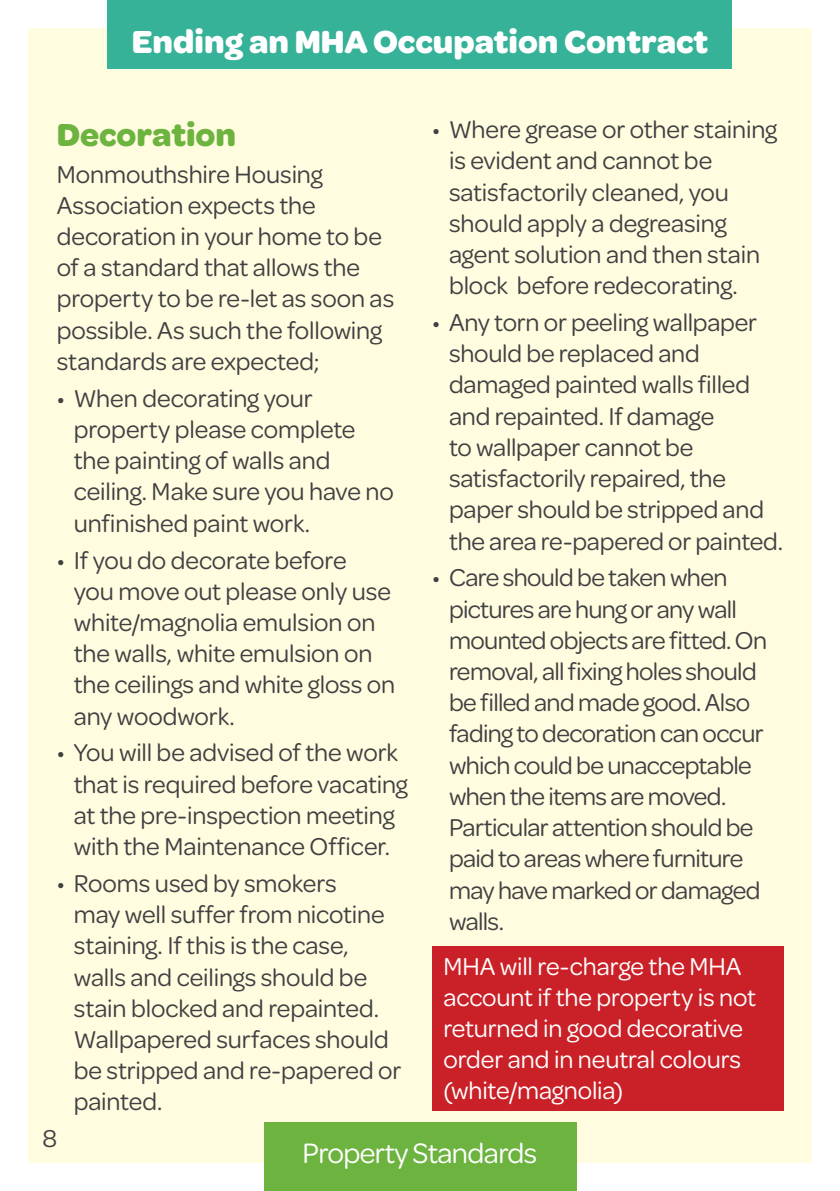
<style>
.page{position:relative;width:840px;height:1191px;background:#fff}
.page>*{position:absolute;margin:0;border:0;box-sizing:border-box;transform-origin:0 0}
.t1{font:700 34px "Omnes";color:#fff}
.t2{font:700 34px "Omnes";color:#6cb33f}
.t3{font:30px "Omnes";letter-spacing:-.02em;color:#fff}
.t4{font:26px/31.2px "Omnes";letter-spacing:-.01em;color:#414042}
.t5{font:26px/31.2px "Omnes";letter-spacing:-.005em;color:#fff}
</style>
<div class="page">
<div style="left:28px;top:28px;width:783px;height:1134px;background:#fffcdf"></div>
<div style="left:432px;top:946px;width:350px;height:164px;background:#ca2128"></div>
<div style="left:108px;top:0;width:623px;height:68px;background:#36b298"></div>
<div style="left:264px;top:1123px;width:311px;height:68px;background:#6cb33f"></div>
<h1 class="t1" style="left:132px;top:17px;width:577px">Ending an MHA Occupation Contract</h1>
<h1 class="t2" style="left:57px;top:110px;width:181px">Decoration</h1>
<p class="t4" style="left:57px;top:157px;width:339px">Monmouthshire Housing<br>Association expects the decoration in your home to be of a standard that allows the property to be re-let as soon as possible. As such the following standards are expected;</p>
<p class="t4" style="left:74px;top:381px;width:321px;text-indent:-17px">• When decorating your property please complete the painting of walls and ceiling. Make sure you have no unfinished paint work.</p>
<p class="t4" style="left:74px;top:543px;width:323px;text-indent:-17px">• If you do decorate before<br>you move out please only use white/magnolia emulsion on the walls, white emulsion on the ceilings and white gloss on any woodwork.</p>
<p class="t4" style="left:74px;top:735px;width:335px;text-indent:-17px">• You will be advised of the work that is required before vacating at the pre-inspection meeting with the Maintenance Officer.</p>
<p class="t4" style="left:74px;top:866px;width:329px;text-indent:-17px">• Rooms used by smokers<br>may well suffer from nicotine staining. If this is the case, walls and ceilings should be stain blocked and repainted.<br>Wallpapered surfaces should be stripped and re-papered or painted.</p>
<p class="t4" style="left:449px;top:112px;width:329px;text-indent:-17px">• Where grease or other staining is evident and cannot be satisfactorily cleaned, you should apply a degreasing agent solution and then stain block before redecorating.</p>
<p class="t4" style="left:449px;top:305px;width:335px;text-indent:-17px">• Any torn or peeling wallpaper should be replaced and damaged painted walls filled and repainted. If damage<br>to wallpaper cannot be satisfactorily repaired, the paper should be stripped and the area re-papered or painted.</p>
<p class="t4" style="left:449px;top:560px;width:319px;text-indent:-17px">• Care should be taken when pictures are hung or any wall mounted objects are fitted. On removal, all fixing holes should be filled and made good. Also fading to decoration can occur which could be unacceptable when the items are moved.<br>Particular attention should be paid to areas where furniture may have marked or damaged walls.</p>
<p class="t5" style="left:443px;top:949px;width:314px">MHA will re-charge the MHA account if the property is not returned in good decorative order and in neutral colours (white/magnolia)</p>
<p class="t4" style="left:43px;top:1121px;width:16px">8</p>
<p class="t3" style="left:302px;top:1132px;width:236px">Property Standards</p>
</div>
